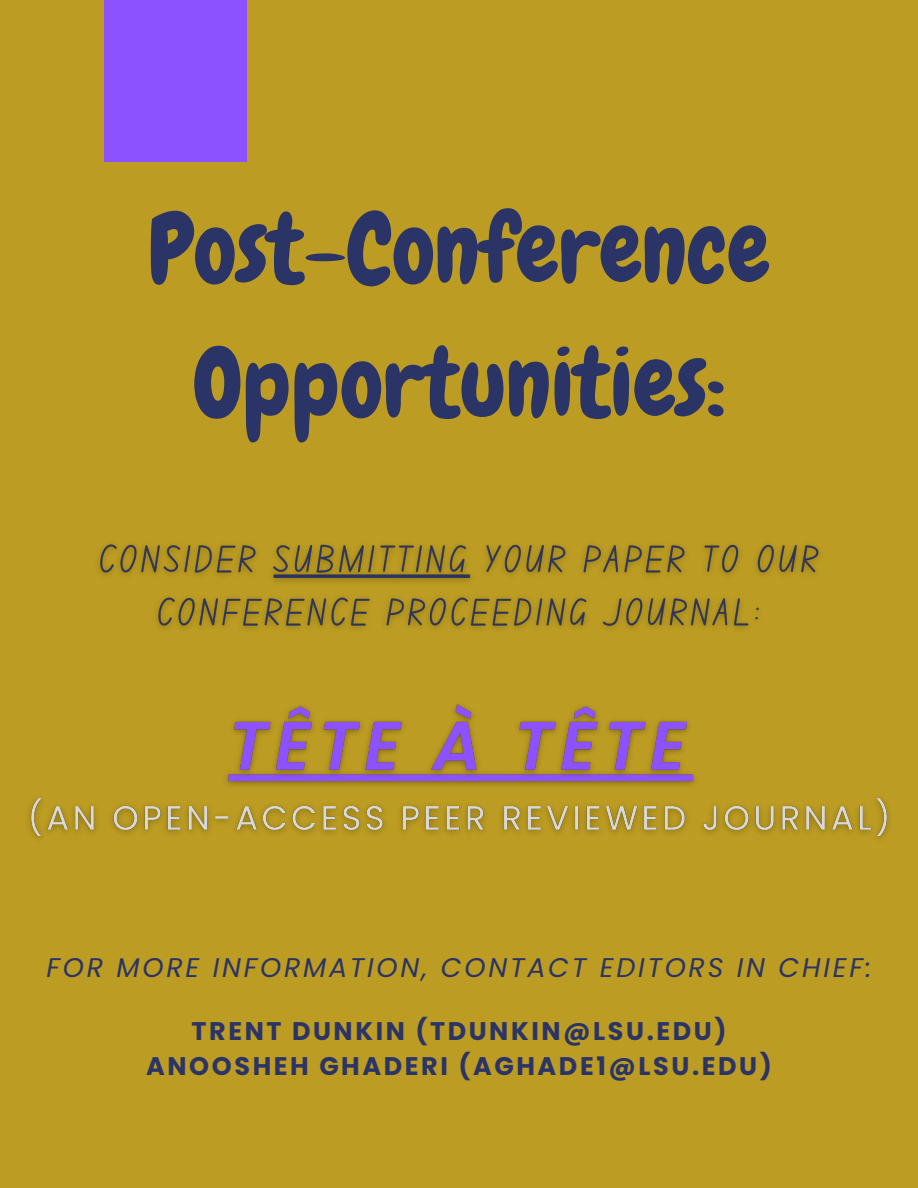
<style>
.page{position:relative;width:918px;height:1188px;background:#bc9c22}
.page>*{position:absolute;margin:0;border:0;box-sizing:border-box;transform-origin:0 0}
.t1{font:96px/133.8px "Chewy";color:#2b3467;text-align:center}
.t2{font:italic 27px "Poppins";letter-spacing:.1em;color:#2b3467}
.t3{font:700 25.5px/34.8px "Poppins";letter-spacing:.1em;color:#2b3467;text-align:center}
</style>
<div class="page">
<img style="left:29px;top:544px;width:860px;height:294px">
<div style="left:105px;top:0;width:142px;height:162px;background:#8c52ff"></div>
<h1 class="t1" style="left:148px;top:182px;width:624px">Post-Conference<br>Opportunities:</h1>
<p class="t2" style="left:47px;top:948px;width:826px">FOR MORE INFORMATION, CONTACT EDITORS IN CHIEF:</p>
<p class="t3" style="left:146px;top:1013px;width:627px">TRENT DUNKIN (TDUNKIN@LSU.EDU)<br>ANOOSHEH GHADERI (AGHADE1@LSU.EDU)</p>
</div>
